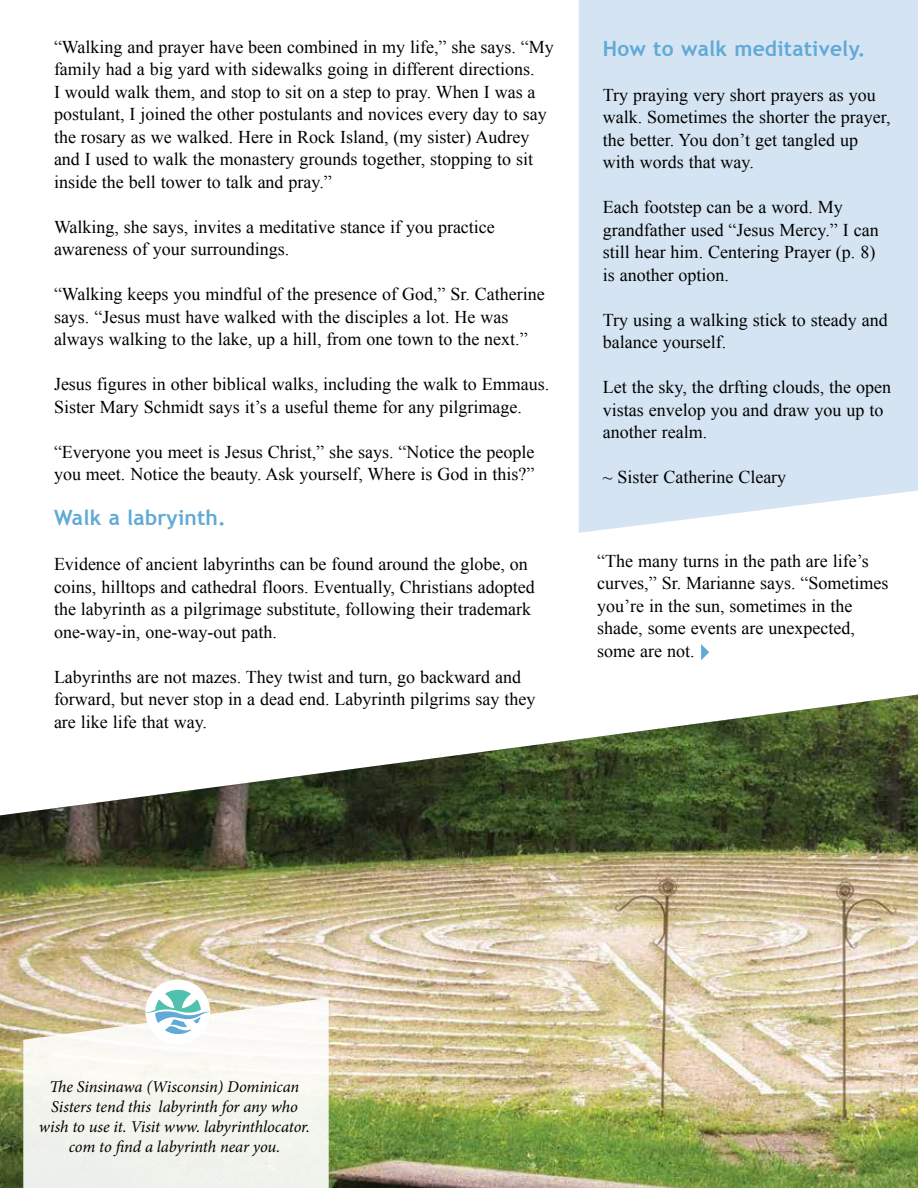
<style>
.page{position:relative;width:918px;height:1188px;background:#fff}
.page>*{position:absolute;margin:0;border:0;box-sizing:border-box;transform-origin:0 0}
.t1{font:700 21px "Trebuchet MS";letter-spacing:.01em;color:#61a9d6}
.t2{font:18px/22.5px "Times New Roman";color:#000}
.t3{font:italic 16.5px/19.8px "Minion Pro";letter-spacing:-.01em;color:#000;text-align:center}
</style>
<div class="page">
<div style="left:579px;top:0;width:339px;height:533px;background:#d4e4f2"></div>
<img style="left:0;top:695px;width:918px;height:493px">
<svg style="left:701px;top:644px;width:8px;height:16px"></svg>
<svg style="left:23px;top:998px;width:306px;height:190px;fill:#f3f5ed"></svg>
<div style="left:145px;top:980px;width:65px;height:64px;background:#fff;border-radius:50%"></div>
<svg style="left:145px;top:990px;width:65px;height:44px"></svg>
<p class="t2" style="left:54px;top:35px;width:501px">“Walking and prayer have been combined in my life,” she says. “My family had a big yard with sidewalks going in different directions.<br>I would walk them, and stop to sit on a step to pray. When I was a postulant, I joined the other postulants and novices every day to say the rosary as we walked. Here in Rock Island, (my sister) Audrey and I used to walk the monastery grounds together, stopping to sit inside the bell tower to talk and pray.”</p>
<p class="t2" style="left:54px;top:215px;width:442px">Walking, she says, invites a meditative stance if you practice awareness of your surroundings.</p>
<p class="t2" style="left:54px;top:283px;width:492px">“Walking keeps you mindful of the presence of God,” Sr. Catherine says. “Jesus must have walked with the disciples a lot. He was always walking to the lake, up a hill, from one town to the next.”</p>
<p class="t2" style="left:54px;top:373px;width:497px">Jesus figures in other biblical walks, including the walk to Emmaus.<br>Sister Mary Schmidt says it’s a useful theme for any pilgrimage.</p>
<p class="t2" style="left:54px;top:440px;width:482px">“Everyone you meet is Jesus Christ,” she says. “Notice the people you meet. Notice the beauty. Ask yourself, Where is God in this?”</p>
<p class="t1" style="left:54px;top:505px;width:174px">Walk a labryinth.</p>
<p class="t2" style="left:54px;top:553px;width:482px">Evidence of ancient labyrinths can be found around the globe, on coins, hilltops and cathedral floors. Eventually, Christians adopted the labyrinth as a pilgrimage substitute, following their trademark one-way-in, one-way-out path.</p>
<p class="t2" style="left:54px;top:665px;width:483px">Labyrinths are not mazes. They twist and turn, go backward and forward, but never stop in a dead end. Labyrinth pilgrims say they are like life that way.</p>
<p class="t1" style="left:603px;top:35px;width:264px">How to walk meditatively.</p>
<p class="t2" style="left:603px;top:83px;width:289px">Try praying very short prayers as you walk. Sometimes the shorter the prayer, the better. You don’t get tangled up with words that way.</p>
<p class="t2" style="left:603px;top:196px;width:277px">Each footstep can be a word. My grandfather used “Jesus Mercy.” I can still hear him. Centering Prayer (p. 8) is another option.</p>
<p class="t2" style="left:603px;top:308px;width:286px">Try using a walking stick to steady and balance yourself.</p>
<p class="t2" style="left:603px;top:376px;width:290px">Let the sky, the drfting clouds, the open vistas envelop you and draw you up to another realm.</p>
<p class="t2" style="left:603px;top:466px;width:185px">~ Sister Catherine Cleary</p>
<p class="t2" style="left:597px;top:549px;width:293px">“The many turns in the path are life’s curves,” Sr. Marianne says. “Sometimes you’re in the sun, sometimes in the shade, some events are unexpected, some are not.</p>
<p class="t3" style="left:39px;top:1077px;width:273px">The Sinsinawa (Wisconsin) Dominican Sisters tend this labyrinth for any who wish to use it. Visit www. labyrinthlocator. com to find a labyrinth near you.</p>
</div>
